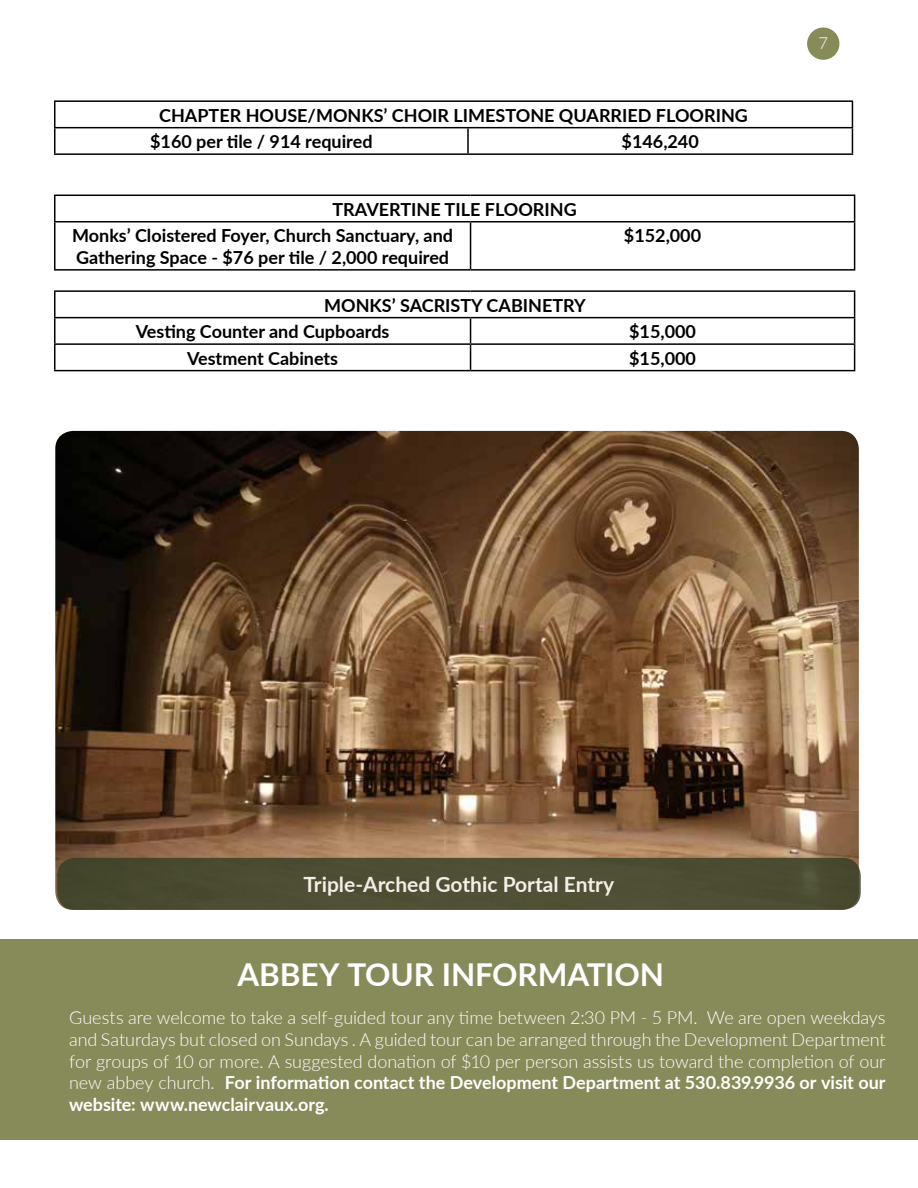
<style>
.page{position:relative;width:918px;height:1188px;background:#fff}
.page>*{position:absolute;margin:0;border:0;box-sizing:border-box;transform-origin:0 0}
.t1{font:700 31.5px "Lato";letter-spacing:-.005em;color:#fff}
.t2{font:700 21px "Lato";color:#fff}
.t3{font:300 18px/21.6px "Lato";letter-spacing:-.005em;color:#fff;text-align:justify}
.t4{font:700 18px/26.5px "Lato";color:#000}
.t5{font:300 16.5px "Lato";color:#fff}
.s1{font-weight:700}
</style>
<div class="page">
<div style="left:808px;top:28px;width:31px;height:31px;background:#878b59;border-radius:50%"></div>
<div style="left:807px;top:28px;width:32px;height:32px;border:2px solid #878b59;border-radius:50%"></div>
<div style="left:0;top:939px;width:918px;height:201px;background:#878b59"></div>
<hr style="left:54px;top:100px;width:414px;height:2px;background:#000">
<hr style="left:54px;top:102px;width:2px;height:25px;background:#000">
<hr style="left:468px;top:100px;width:385px;height:2px;background:#000">
<hr style="left:54px;top:127px;width:414px;height:1px;background:#000">
<hr style="left:54px;top:128px;width:2px;height:25px;background:#000">
<hr style="left:468px;top:127px;width:385px;height:1px;background:#000">
<hr style="left:467px;top:128px;width:2px;height:25px;background:#000">
<svg style="left:852px;top:102px;width:1px;height:51px"></svg>
<hr style="left:54px;top:153px;width:414px;height:2px;background:#000">
<hr style="left:468px;top:153px;width:385px;height:2px;background:#000">
<hr style="left:54px;top:195px;width:417px;height:1px;background:#000">
<hr style="left:54px;top:196px;width:2px;height:25px;background:#000">
<hr style="left:471px;top:195px;width:384px;height:1px;background:#000">
<svg style="left:854px;top:196px;width:1px;height:25px"></svg>
<hr style="left:54px;top:221px;width:417px;height:2px;background:#000">
<hr style="left:54px;top:223px;width:2px;height:46px;background:#000">
<hr style="left:471px;top:221px;width:384px;height:2px;background:#000">
<hr style="left:470px;top:223px;width:1px;height:46px;background:#000">
<hr style="left:854px;top:223px;width:1px;height:46px;background:#000">
<hr style="left:54px;top:269px;width:417px;height:2px;background:#000">
<hr style="left:471px;top:269px;width:384px;height:2px;background:#000">
<hr style="left:54px;top:290px;width:417px;height:2px;background:#000">
<hr style="left:54px;top:292px;width:2px;height:25px;background:#000">
<hr style="left:471px;top:290px;width:384px;height:2px;background:#000">
<hr style="left:54px;top:317px;width:417px;height:1px;background:#000">
<hr style="left:54px;top:318px;width:2px;height:25px;background:#000">
<hr style="left:471px;top:317px;width:384px;height:1px;background:#000">
<hr style="left:54px;top:343px;width:417px;height:2px;background:#000">
<hr style="left:54px;top:345px;width:2px;height:25px;background:#000">
<hr style="left:471px;top:343px;width:384px;height:2px;background:#000">
<svg style="left:470px;top:318px;width:1px;height:52px"></svg>
<svg style="left:854px;top:292px;width:1px;height:78px"></svg>
<hr style="left:54px;top:370px;width:417px;height:1px;background:#000">
<hr style="left:471px;top:370px;width:384px;height:1px;background:#000">
<img style="left:55px;top:431px;width:804px;height:479px">
<div style="left:57px;top:858px;width:804px;height:52px;background:#4c4d32;border-radius:18px"></div>
<p class="t4" style="left:150px;top:101px;width:599px;text-indent:9px">CHAPTER HOUSE/MONKS’ CHOIR LIMESTONE QUARRIED FLOORING $160 per tile / 914 required</p>
<p class="t4" style="left:622px;top:128px;width:79px">$146,240</p>
<p class="t4" style="left:72px;top:195px;width:506px;text-indent:260px">TRAVERTINE TILE FLOORING<br>Monks’ Cloistered Foyer, Church Sanctuary, and</p>
<p class="t4" style="left:76px;top:243px;width:375px">Gathering Space - $76 per tile / 2,000 required</p>
<p class="t4" style="left:136px;top:291px;width:452px;text-indent:188px">MONKS’ SACRISTY CABINETRY<br>Vesting Counter and Cupboards</p>
<p class="t4" style="left:624px;top:222px;width:79px">$152,000</p>
<p class="t4" style="left:629px;top:318px;width:68px">$15,000</p>
<p class="t4" style="left:187px;top:344px;width:153px">Vestment Cabinets</p>
<p class="t4" style="left:629px;top:344px;width:68px">$15,000</p>
<p class="t5" style="left:819px;top:32px;width:11px">7</p>
<p class="t2" style="left:303px;top:869px;width:312px">Triple-Arched Gothic Portal Entry</p>
<h1 class="t1" style="left:237px;top:951px;width:428px">ABBEY TOUR INFORMATION</h1>
<p class="t3" style="left:69px;top:1006px;width:818px">Guests are welcome to take a self-guided tour any time between 2:30 PM - 5 PM. We are open weekdays and Saturdays but closed on Sundays . A guided tour can be arranged through the Development Department for groups of 10 or more. A suggested donation of $10 per person assists us toward the completion of our new abbey church. <span class="s1">For information contact the Development Department at 530.839.9936 or visit our website: www.newclairvaux.org.</span></p>
</div>
